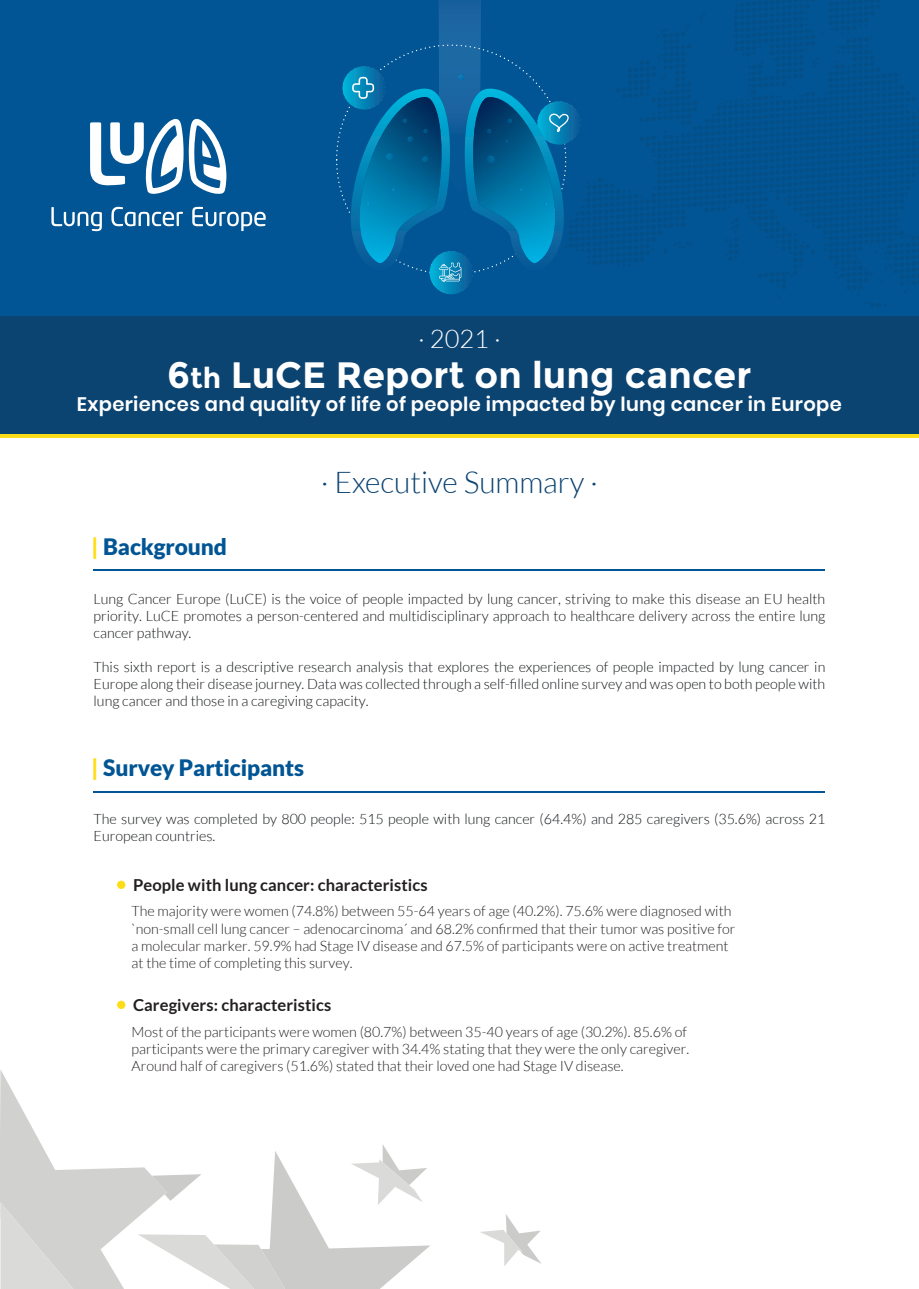
<style>
.page{position:relative;width:919px;height:1289px;background:#fff}
.page>*{position:absolute;margin:0;border:0;box-sizing:border-box;transform-origin:0 0}
.t1{font:700 36.75px "Montserrat";letter-spacing:.005em;color:#fff}
.t2{font:300 30px "Lato";color:#0b4371}
.t3{font:300 25.5px "Lato";color:#fff}
.t4{font:900 22.65px "Lato";letter-spacing:-.005em;color:#015594}
.t5{font:600 19.5px "Poppins";letter-spacing:.015em;color:#fff}
.t6{font:700 16.5px "Lato";letter-spacing:.005em;color:#231f20}
.t7{font:300 14.25px/17.1px "Lato";color:#111416;text-align:justify}
.t8{font:300 14.25px/17.1px "Lato";color:#231f20}
.s1{font-size:28.65px}
.s2{font-style:italic;color:#fedc18}
</style>
<div class="page">
<div style="left:0;top:0;width:918px;height:316px;background:#015594"></div>
<div style="left:0;top:316px;width:918px;height:118px;background:#0b4371"></div>
<svg style="left:51px;top:207px;width:51px;height:24px"></svg>
<svg style="left:192px;top:207px;width:74px;height:24px"></svg>
<svg style="left:111px;top:207px;width:72px;height:19px"></svg>
<svg style="left:90px;top:119px;width:136px;height:75px"></svg>
<svg style="left:480px;top:1214px;width:61px;height:52px"></svg>
<svg style="left:0;top:1070px;width:430px;height:218px"></svg>
<hr style="left:93px;top:569px;width:732px;height:2px;background:#015594">
<hr style="left:94px;top:791px;width:731px;height:1px;background:#015594">
<hr style="left:0;top:434px;width:918px;height:4px;background:#fedc18">
<div style="left:117px;top:880px;width:8px;height:9px;background:#fedc18;border-radius:50%"></div>
<div style="left:117px;top:1000px;width:8px;height:9px;background:#fedc18;border-radius:50%"></div>
<svg style="left:343px;top:0;width:576px;height:307px"></svg>
<h3 class="t3" style="left:418px;top:325px;width:84px">· 2021 ·</h3>
<h1 class="t1" style="left:167px;top:353px;width:586px">6<span class="s1">th</span> LuCE Report on lung cancer</h1>
<h3 class="t5" style="left:77px;top:393px;width:766px">Experiences and quality of life of people impacted by lung cancer in Europe</h3>
<h2 class="t2" style="left:321px;top:466px;width:279px">· Executive Summary ·</h2>
<h3 class="t4" style="left:92px;top:533px;width:136px"><span class="s2">|</span> Background</h3>
<p class="t7" style="left:94px;top:590px;width:733px">Lung Cancer Europe (LuCE) is the voice of people impacted by lung cancer, striving to make this disease an EU health priority. LuCE promotes a person-centered and multidisciplinary approach to healthcare delivery across the entire lung cancer pathway.</p>
<p class="t7" style="left:94px;top:658px;width:733px">This sixth report is a descriptive research analysis that explores the experiences of people impacted by lung cancer in Europe along their disease journey. Data was collected through a self-filled online survey and was open to both people with lung cancer and those in a caregiving capacity.</p>
<h3 class="t4" style="left:92px;top:754px;width:213px"><span class="s2">|</span> Survey Participants</h3>
<p class="t7" style="left:94px;top:810px;width:733px">The survey was completed by 800 people: 515 people with lung cancer (64.4%) and 285 caregivers (35.6%) across 21<br>European countries.</p>
<p class="t6" style="left:133px;top:876px;width:296px">People with lung cancer: characteristics</p>
<p class="t8" style="left:132px;top:902px;width:605px">The majority were women (74.8%) between 55-64 years of age (40.2%). 75.6% were diagnosed with `non-small cell lung cancer – adenocarcinoma´ and 68.2% confirmed that their tumor was positive for a molecular marker. 59.9% had Stage IV disease and 67.5% of participants were on active treatment at the time of completing this survey.</p>
<p class="t6" style="left:133px;top:996px;width:200px">Caregivers: characteristics</p>
<p class="t8" style="left:132px;top:1022px;width:559px">Most of the participants were women (80.7%) between 35-40 years of age (30.2%). 85.6% of participants were the primary caregiver with 34.4% stating that they were the only caregiver.<br>Around half of caregivers (51.6%) stated that their loved one had Stage IV disease.</p>
</div>
